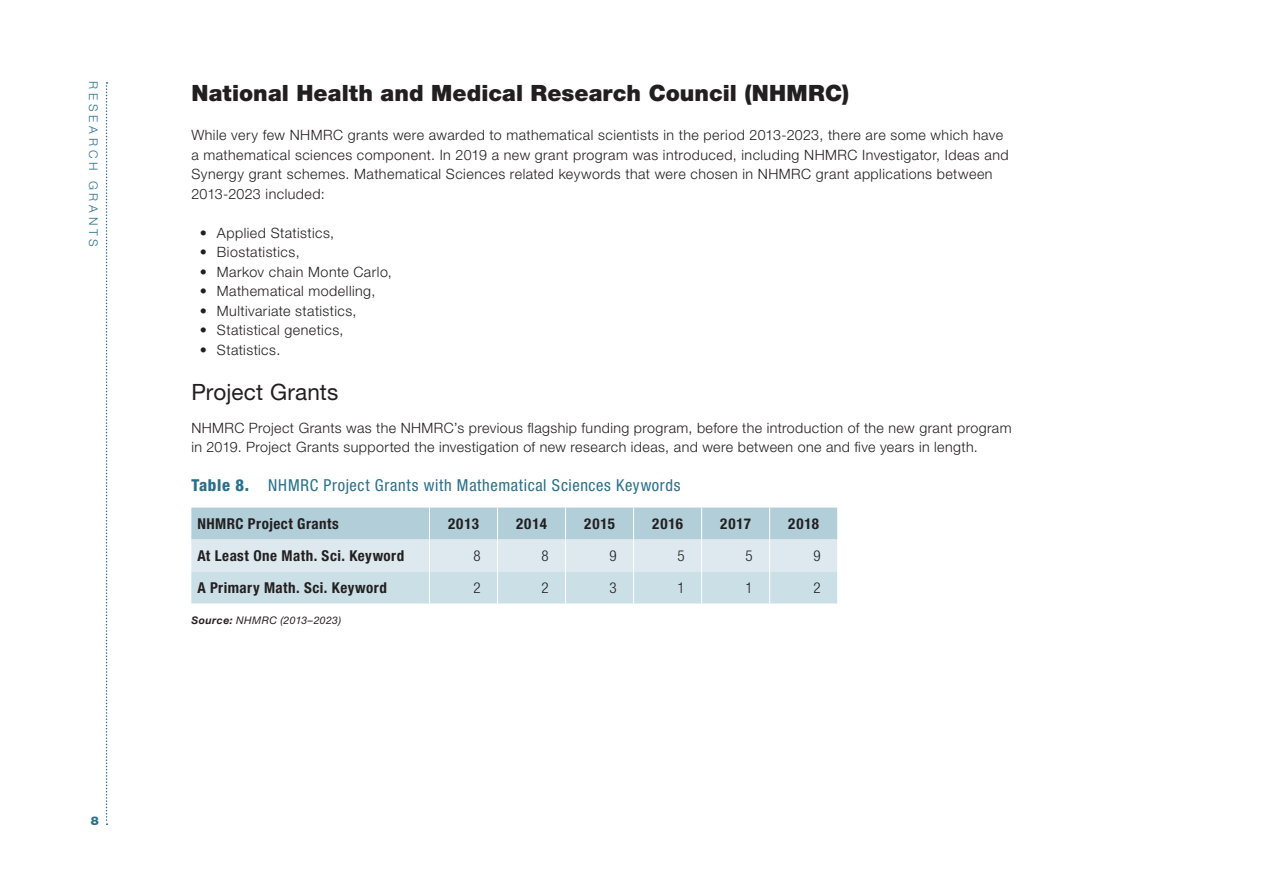
<style>
.page{position:relative;width:1263px;height:893px;background:#fff}
.page>*{position:absolute;margin:0;border:0;box-sizing:border-box;transform-origin:0 0}
.t1{font:900 22.5px "Helvetica Neue LT Pro";letter-spacing:.005em;color:#231f20}
.t2{font:22.5px "Helvetica Neue LT Pro";letter-spacing:.005em;color:#231f20}
.t3{font:condensed 16.5px "Helvetica Neue LT Pro";letter-spacing:.04em;color:#2b708a}
.Table-header{font:700 condensed 15px "Helvetica Neue LT Pro";letter-spacing:.03em;color:#231f20}
.Table-header-year{font:700 condensed 15px "Helvetica Neue LT Pro";letter-spacing:.06em;color:#231f20}
.Table-numbers{font:300 condensed 15px "Helvetica Neue LT Pro";color:#231f20}
.t4{font:300 14.25px/19.5px "Helvetica Neue LT Pro";letter-spacing:.03em;color:#231f20}
.H2_page-section{font:300 12px "Helvetica Neue LT Pro";letter-spacing:.315em;color:#2b708a}
.t5{font:900 12px "Helvetica Neue LT Pro";color:#2b708a}
.Source{font:italic 10.5px "Helvetica Neue LT Pro";letter-spacing:.035em;color:#231f20}
.s1{font-weight:800}
.s2{font-weight:700}
</style>
<div class="page">
<svg style="left:106px;top:82px;width:2px;height:743px"></svg>
<svg style="left:191px;top:508px;width:646px;height:95px;background:#c8dce4"></svg>
<hr style="left:497px;top:508px;width:1px;height:31px;background:#fff">
<hr style="left:565px;top:508px;width:1px;height:31px;background:#fff">
<hr style="left:633px;top:508px;width:1px;height:31px;background:#fff">
<hr style="left:701px;top:508px;width:1px;height:31px;background:#fff">
<hr style="left:769px;top:508px;width:1px;height:31px;background:#fff">
<hr style="left:497px;top:539px;width:1px;height:32px;background:#fff">
<hr style="left:565px;top:539px;width:1px;height:32px;background:#fff">
<hr style="left:633px;top:539px;width:1px;height:32px;background:#fff">
<hr style="left:701px;top:539px;width:1px;height:32px;background:#fff">
<hr style="left:769px;top:539px;width:1px;height:32px;background:#fff">
<hr style="left:497px;top:571px;width:1px;height:32px;background:#fff">
<hr style="left:565px;top:571px;width:1px;height:32px;background:#fff">
<hr style="left:633px;top:571px;width:1px;height:32px;background:#fff">
<hr style="left:701px;top:571px;width:1px;height:32px;background:#fff">
<hr style="left:769px;top:571px;width:1px;height:32px;background:#fff">
<hr style="left:429px;top:508px;width:1px;height:31px;background:#fff">
<hr style="left:429px;top:539px;width:1px;height:32px;background:#fff">
<hr style="left:429px;top:571px;width:1px;height:32px;background:#fff">
<p class="H2_page-section" style="left:101px;top:81px;width:167px;rotate:90deg">RESEARCH GRANTS</p>
<p class="t5" style="left:91px;top:814px;width:10px">8</p>
<h3 class="t1" style="left:191px;top:79px;width:659px">National Health and Medical Research Council (NHMRC)</h3>
<p class="t4" style="left:191px;top:125px;width:819px">While very few NHMRC grants were awarded to mathematical scientists in the period 2013-2023, there are some which have a mathematical sciences component. In 2019 a new grant program was introduced, including NHMRC Investigator, Ideas and Synergy grant schemes. Mathematical Sciences related keywords that were chosen in NHMRC grant applications between 2013-2023 included:</p>
<p class="t4" style="left:200px;top:222px;width:136px">• Applied Statistics,</p>
<p class="t4" style="left:200px;top:242px;width:101px">• Biostatistics,</p>
<p class="t4" style="left:200px;top:261px;width:194px">• Markov chain Monte Carlo,</p>
<p class="t4" style="left:200px;top:281px;width:177px">• Mathematical modelling,</p>
<p class="t4" style="left:200px;top:300px;width:158px">• Multivariate statistics,</p>
<p class="t4" style="left:200px;top:320px;width:145px">• Statistical genetics,</p>
<p class="t4" style="left:200px;top:339px;width:82px">• Statistics.</p>
<h4 class="t2" style="left:191px;top:378px;width:149px">Project Grants</h4>
<p class="t4" style="left:191px;top:417px;width:822px">NHMRC Project Grants was the NHMRC’s previous flagship funding program, before the introduction of the new grant program in 2019. Project Grants supported the investigation of new research ideas, and were between one and five years in length.</p>
<p class="t3" style="left:191px;top:475px;width:491px"><span class="s1">Table 8.</span> NHMRC Project Grants with Mathematical Sciences Keywords</p>
<p class="Table-header" style="left:197px;top:515px;width:143px">NHMRC Project Grants</p>
<p class="Table-header-year" style="left:448px;top:515px;width:32px">2013</p>
<p class="Table-header-year" style="left:516px;top:515px;width:32px">2014</p>
<p class="Table-header-year" style="left:584px;top:515px;width:32px">2015</p>
<p class="Table-header-year" style="left:652px;top:515px;width:32px">2016</p>
<p class="Table-header-year" style="left:720px;top:515px;width:32px">2017</p>
<p class="Table-header-year" style="left:788px;top:515px;width:32px">2018</p>
<p class="Table-header" style="left:197px;top:547px;width:208px">At Least One Math. Sci. Keyword</p>
<p class="Table-numbers" style="left:473px;top:547px;width:9px">8</p>
<p class="Table-numbers" style="left:541px;top:547px;width:9px">8</p>
<p class="Table-numbers" style="left:609px;top:547px;width:9px">9</p>
<p class="Table-numbers" style="left:677px;top:547px;width:9px">5</p>
<p class="Table-numbers" style="left:745px;top:547px;width:9px">5</p>
<p class="Table-numbers" style="left:813px;top:547px;width:9px">9</p>
<p class="Table-header" style="left:197px;top:578px;width:191px">A Primary Math. Sci. Keyword</p>
<p class="Table-numbers" style="left:473px;top:579px;width:9px">2</p>
<p class="Table-numbers" style="left:541px;top:579px;width:9px">2</p>
<p class="Table-numbers" style="left:609px;top:579px;width:9px">3</p>
<p class="Table-numbers" style="left:677px;top:579px;width:9px">1</p>
<p class="Table-numbers" style="left:745px;top:579px;width:9px">1</p>
<p class="Table-numbers" style="left:813px;top:579px;width:9px">2</p>
<p class="Source" style="left:191px;top:613px;width:151px"><span class="s2">Source:</span> NHMRC (2013–2023)</p>
</div>
